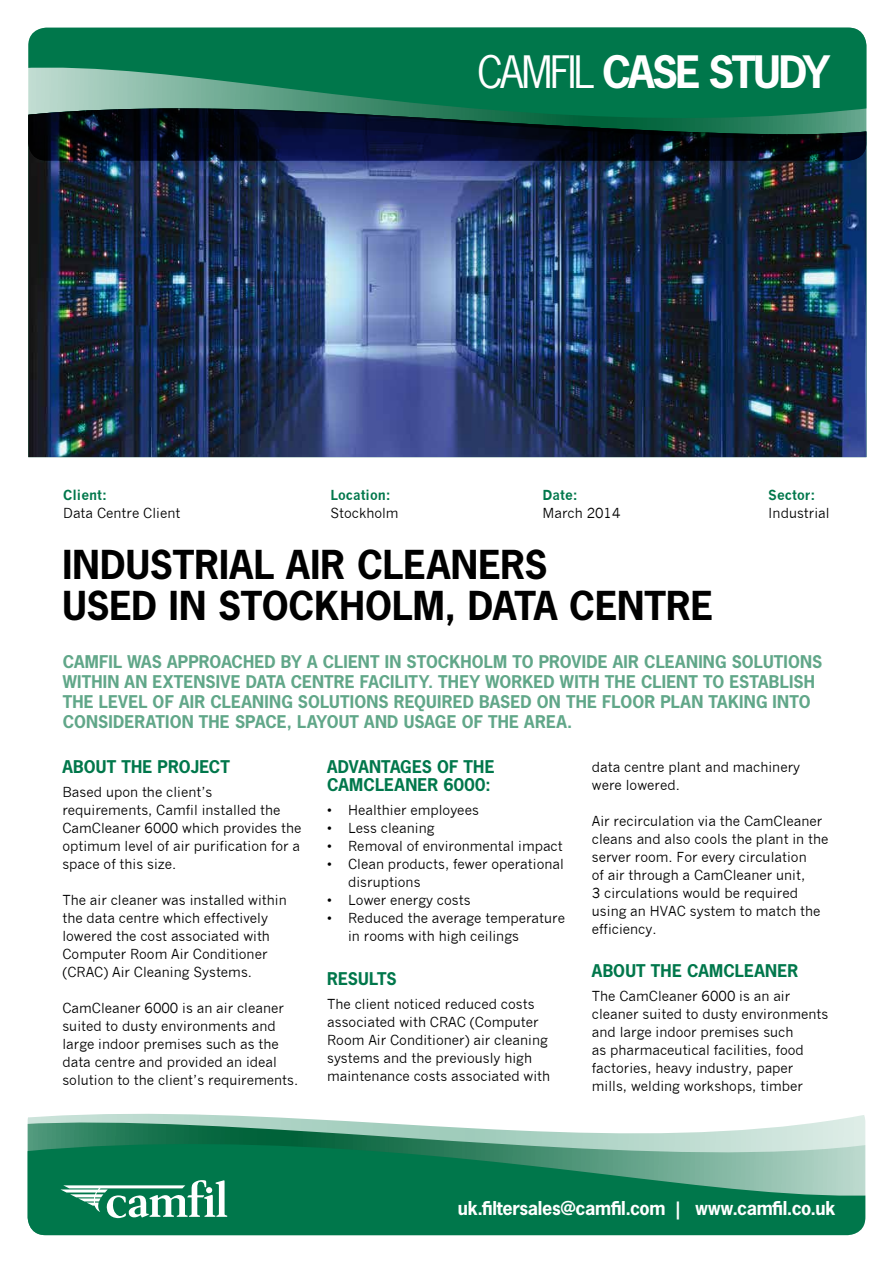
<style>
.page{position:relative;width:893px;height:1263px;background:#fff}
.page>*{position:absolute;margin:0;border:0;box-sizing:border-box;transform-origin:0 0}
.t1{font:700 42px "News Gothic Std";letter-spacing:-.065em;color:#fff}
.t2{font:700 37.5px/40.5px "News Gothic Std";letter-spacing:-.005em;color:#000}
.t3{font:700 18px "News Gothic Std";letter-spacing:-.02em;color:#fff}
.t4{font:700 16.5px/19.8px "News Gothic Std";letter-spacing:.01em;color:#61a789}
.t5{font:700 16.5px/18px "News Gothic Std";letter-spacing:.01em;color:#00774b}
.t6{font:13.5px/18px "News Gothic";color:#000}
.t7{font:700 13.5px "News Gothic";color:#00774b}
.s1{font-weight:400}
</style>
<div class="page">
<svg style="left:28px;top:1115px;width:837px;height:120px;background:#429877"></svg>
<svg style="left:60px;top:1179px;width:168px;height:39px"></svg>
<img style="left:28px;top:161px;width:838px;height:296px">
<svg style="left:28px;top:144px;width:838px;height:17px;background:#080f27"></svg>
<svg style="left:28px;top:28px;width:838px;height:116px;background:#12684c"></svg>
<div style="left:687px;top:1199px;width:145px;height:23px;background:#00774b"></div>
<h1 class="t1" style="left:477px;top:45px;width:355px"><span class="s1">CAMFIL</span> CASE STUDY</h1>
<p class="t7" style="left:63px;top:487px;width:45px">Client:</p>
<p class="t6" style="left:63px;top:504px;width:119px">Data Centre Client</p>
<p class="t7" style="left:330px;top:487px;width:62px">Location:</p>
<p class="t6" style="left:330px;top:504px;width:70px">Stockholm</p>
<p class="t7" style="left:542px;top:487px;width:37px">Date:</p>
<p class="t6" style="left:542px;top:504px;width:80px">March 2014</p>
<p class="t7" style="left:768px;top:487px;width:49px">Sector:</p>
<p class="t6" style="left:768px;top:504px;width:63px">Industrial</p>
<h2 class="t2" style="left:62px;top:544px;width:652px">INDUSTRIAL AIR CLEANERS<br>USED IN STOCKHOLM, DATA CENTRE</h2>
<p class="t4" style="left:63px;top:652px;width:761px">CAMFIL WAS APPROACHED BY A CLIENT IN STOCKHOLM TO PROVIDE AIR CLEANING SOLUTIONS WITHIN AN EXTENSIVE DATA CENTRE FACILITY. THEY WORKED WITH THE CLIENT TO ESTABLISH THE LEVEL OF AIR CLEANING SOLUTIONS REQUIRED BASED ON THE FLOOR PLAN TAKING INTO CONSIDERATION THE SPACE, LAYOUT AND USAGE OF THE AREA.</p>
<p class="t5" style="left:62px;top:757px;width:169px">ABOUT THE PROJECT</p>
<p class="t6" style="left:62px;top:783px;width:241px">Based upon the client’s requirements, Camfil installed the<br>CamCleaner 6000 which provides the optimum level of air purification for a space of this size.</p>
<p class="t6" style="left:62px;top:891px;width:226px">The air cleaner was installed within the data centre which effectively lowered the cost associated with<br>Computer Room Air Conditioner (CRAC) Air Cleaning Systems.</p>
<p class="t6" style="left:62px;top:999px;width:237px">CamCleaner 6000 is an air cleaner suited to dusty environments and large indoor premises such as the data centre and provided an ideal solution to the client’s requirements.</p>
<p class="t5" style="left:327px;top:757px;width:169px">ADVANTAGES OF THE<br>CAMCLEANER 6000:</p>
<p class="t6" style="left:327px;top:801px;width:153px">• Healthier employees</p>
<p class="t6" style="left:327px;top:819px;width:109px">• Less cleaning</p>
<p class="t6" style="left:327px;top:837px;width:237px">• Removal of environmental impact</p>
<p class="t6" style="left:348px;top:855px;width:217px;text-indent:-21px">• Clean products, fewer operational disruptions</p>
<p class="t6" style="left:327px;top:891px;width:145px">• Lower energy costs</p>
<p class="t6" style="left:348px;top:909px;width:218px;text-indent:-21px">• Reduced the average temperature in rooms with high ceilings</p>
<p class="t5" style="left:327px;top:969px;width:71px">RESULTS</p>
<p class="t6" style="left:327px;top:995px;width:225px">The client noticed reduced costs associated with CRAC (Computer Room Air Conditioner) air cleaning systems and the previously high maintenance costs associated with</p>
<p class="t6" style="left:592px;top:758px;width:210px">data centre plant and machinery were lowered.</p>
<p class="t6" style="left:592px;top:812px;width:238px">Air recirculation via the CamCleaner cleans and also cools the plant in the server room. For every circulation<br>of air through a CamCleaner unit,<br>3 circulations would be required using an HVAC system to match the efficiency.</p>
<p class="t5" style="left:592px;top:962px;width:208px">ABOUT THE CAMCLEANER</p>
<p class="t6" style="left:592px;top:987px;width:238px">The CamCleaner 6000 is an air cleaner suited to dusty environments and large indoor premises such<br>as pharmaceutical facilities, food factories, heavy industry, paper mills, welding workshops, timber</p>
<h3 class="t3" style="left:458px;top:1196px;width:379px">uk.filtersales@camfil.com | www.camfil.co.uk</h3>
</div>
